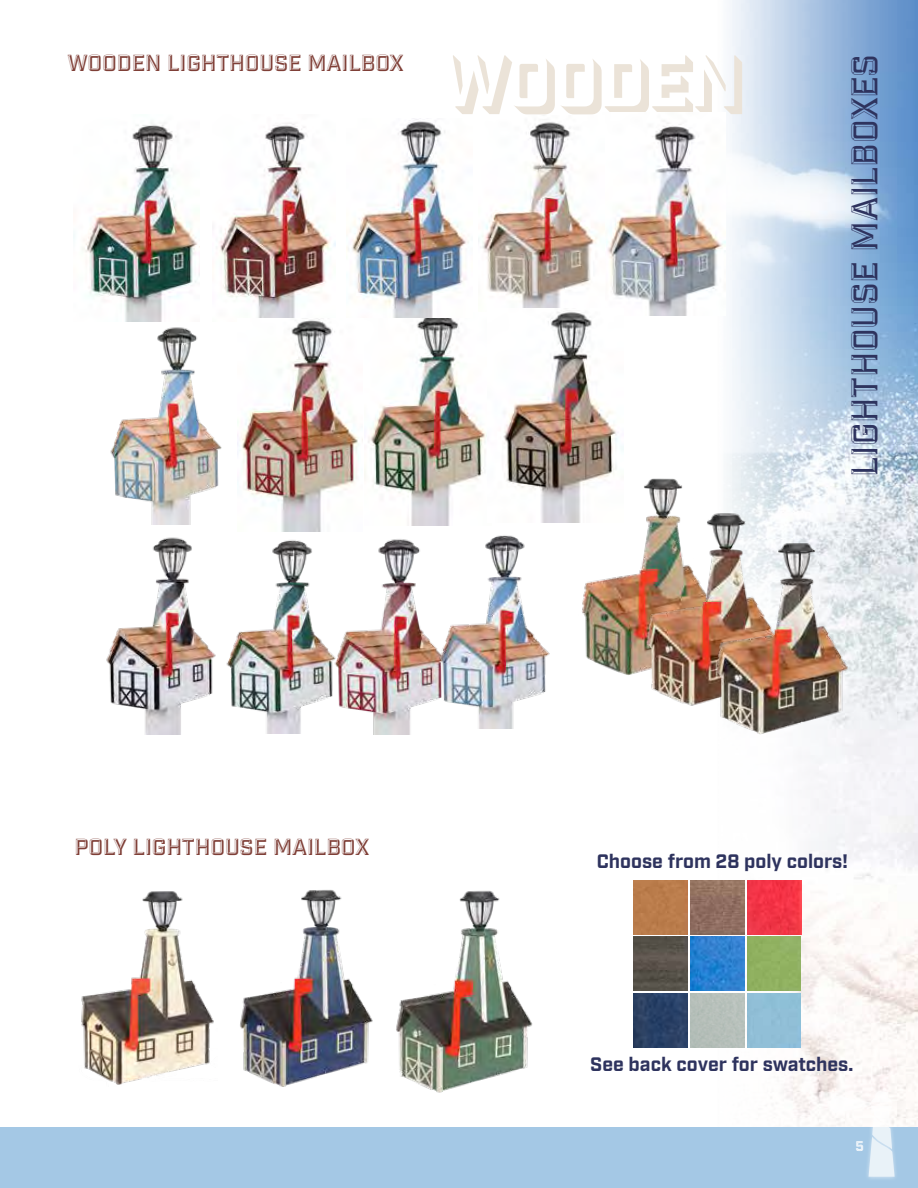
<style>
.page{position:relative;width:918px;height:1188px;background:#fff}
.page>*{position:absolute;margin:0;border:0;box-sizing:border-box;transform-origin:0 0}
.t1{font:72px "Industry Inc 3 D";color:#ebe3d8}
.t2{font:36px "Industry Inc Bevel";color:#2e335e}
.t3{font:22.5px "Industry Inc Bevel";color:#7f3f37}
.t4{font:700 19.5px "Industry";color:#2e335e}
.t5{font:13.5px "Industry Inc Cutline";color:#fff}
</style>
<div class="page">
<img style="left:706px;top:0;width:212px;height:1127px">
<div style="left:0;top:1127px;width:918px;height:61px;background:#a4c8e5"></div>
<img style="left:579px;top:476px;width:141px;height:199px">
<img style="left:606px;top:112px;width:119px;height:203px">
<img style="left:73px;top:122px;width:124px;height:198px">
<img style="left:219px;top:123px;width:116px;height:196px">
<img style="left:106px;top:537px;width:110px;height:197px">
<img style="left:226px;top:540px;width:99px;height:194px">
<img style="left:325px;top:539px;width:108px;height:196px">
<img style="left:110px;top:320px;width:112px;height:204px">
<img style="left:482px;top:122px;width:123px;height:186px">
<img style="left:81px;top:891px;width:133px;height:194px">
<img style="left:240px;top:890px;width:133px;height:197px">
<img style="left:365px;top:318px;width:122px;height:207px">
<img style="left:237px;top:319px;width:126px;height:213px">
<img style="left:643px;top:507px;width:139px;height:205px">
<img style="left:347px;top:119px;width:122px;height:199px">
<img style="left:503px;top:309px;width:120px;height:213px">
<div style="left:825px;top:1086px;width:74px;height:95px;background:#fff;opacity:.75"></div>
<svg style="left:830px;top:1091px;width:65px;height:86px"></svg>
<img style="left:396px;top:890px;width:137px;height:203px">
<img style="left:433px;top:524px;width:117px;height:204px">
<img style="left:713px;top:539px;width:139px;height:197px">
<div style="left:634px;top:881px;width:54px;height:53px;background:#ba7c4b"></div>
<img style="left:690px;top:881px;width:54px;height:53px">
<img style="left:690px;top:937px;width:54px;height:54px">
<img style="left:747px;top:880px;width:54px;height:54px">
<div style="left:747px;top:937px;width:54px;height:54px;background:#90b160"></div>
<img style="left:634px;top:937px;width:54px;height:54px">
<img style="left:634px;top:993px;width:54px;height:54px">
<div style="left:690px;top:993px;width:54px;height:54px;background:#b6bfba"></div>
<div style="left:747px;top:993px;width:54px;height:54px;background:#90bfd7"></div>
<p class="t3" style="left:68px;top:49px;width:338px">WOODEN LIGHTHOUSE MAILBOX</p>
<h1 class="t1" style="left:441px;top:38px;width:301px">WOODEN</h1>
<h2 class="t2" style="left:843px;top:477px;width:424px;rotate:-90deg">LIGHTHOUSE MAILBOXES</h2>
<p class="t3" style="left:75px;top:833px;width:296px">POLY LIGHTHOUSE MAILBOX</p>
<p class="t4" style="left:597px;top:850px;width:253px">Choose from 28 poly colors!</p>
<p class="t4" style="left:590px;top:1052px;width:265px">See back cover for swatches.</p>
<p class="t5" style="left:855px;top:1138px;width:10px">5</p>
</div>
